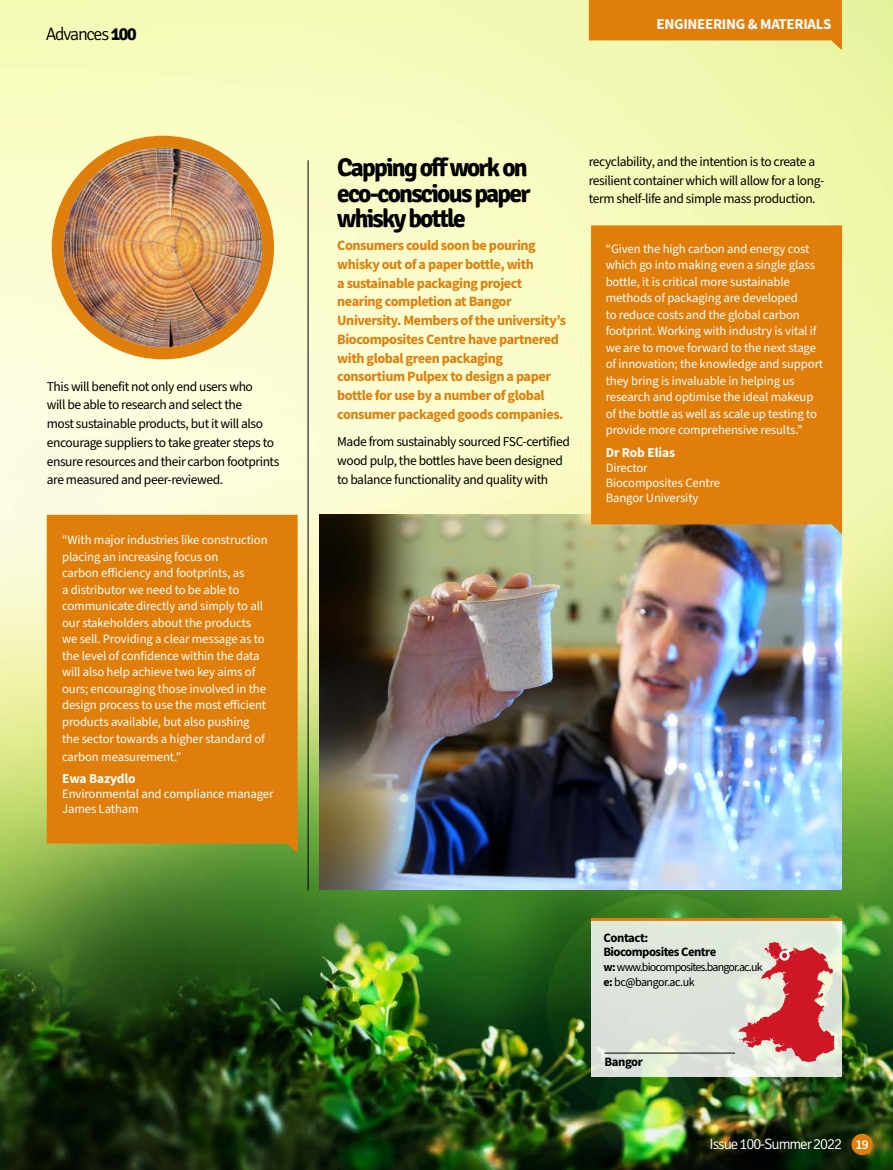
<style>
.page{position:relative;width:893px;height:1170px;background:#fff}
.page>*{position:absolute;margin:0;border:0;box-sizing:border-box;transform-origin:0 0}
.Article_Headers__H2{font:700 25.5px/25.5px "Signika";letter-spacing:-.07em;color:#000;text-align:justify}
.t1{font:300 18px "Signika";letter-spacing:-.07em;color:#000}
.Page_Category_Left{font:700 15px "Source Sans Pro";letter-spacing:-.02em;color:#fff}
.IssueDetail{font:300 15px "Signika";letter-spacing:-.07em;color:#fff}
.Article_Text__P{font:700 14.25px/18.8px "Source Sans Pro";letter-spacing:-.03em;color:#e07e0c}
.Article_Text__P-2{font:13.5px/18.8px "Source Sans Pro";letter-spacing:-.03em;color:#000}
.Quote_Text{font:700 13.5px "Source Sans Pro";letter-spacing:-.01em;color:#fff}
.t2{font:600 13.5px "Source Sans Pro";color:#fff}
.Quote_Text-2{font:12.75px/16.5px "Source Sans Pro";letter-spacing:-.01em;color:#fff}
.Contact_Text__P{font:700 12.75px/14.2px "Source Sans Pro";letter-spacing:-.04em;color:#000}
.Location__P{font:700 12.75px "Source Sans Pro";letter-spacing:-.03em;color:#000}
.Contact_Text__P-2{font:12px/15px "Source Sans Pro";letter-spacing:-.07em;color:#000}
.s1{font-weight:700}
</style>
<div class="page">
<img style="left:0;top:0;width:893px;height:1169px">
<svg style="left:589px;top:0;width:253px;height:50px;background:#e29429"></svg>
<div style="left:851px;top:1133px;width:22px;height:21px;background:#e07e0c;border-radius:50%"></div>
<img style="left:320px;top:514px;width:521px;height:375px">
<div style="left:47px;top:514px;width:251px;height:339px;background:#e07e0c"></div>
<div style="left:591px;top:225px;width:251px;height:309px;background:#e07e0c"></div>
<div style="left:52px;top:136px;width:222px;height:223px;background:#e07e0c;border-radius:50%"></div>
<img style="left:63px;top:148px;width:200px;height:200px">
<hr style="left:308px;top:160px;width:1px;height:730px;background:#000">
<svg style="left:591px;top:920px;width:251px;height:156px;background:#dee4d8"></svg>
<hr style="left:591px;top:917px;width:251px;height:3px;background:#e07e0c">
<svg style="left:738px;top:941px;width:97px;height:120px;background:#d98484"></svg>
<hr style="left:604px;top:1052px;width:131px;height:1px;background:#000">
<h2 class="t1" style="left:46px;top:24px;width:92px">Advances <span class="s1">100</span></h2>
<p class="Article_Text__P-2" style="left:47px;top:377px;width:234px">This will benefit not only end users who<br>will be able to research and select the<br>most sustainable products, but it will also encourage suppliers to take greater steps to ensure resources and their carbon footprints are measured and peer-reviewed.</p>
<p class="Quote_Text-2" style="left:62px;top:532px;width:207px">“With major industries like construction placing an increasing focus on<br>carbon efficiency and footprints, as<br>a distributor we need to be able to communicate directly and simply to all our stakeholders about the products we sell. Providing a clear message as to the level of confidence within the data will also help achieve two key aims of ours; encouraging those involved in the design process to use the most efficient products available, but also pushing the sector towards a higher standard of</p>
<p class="Quote_Text-2" style="left:62px;top:748px;width:121px">carbon measurement.”</p>
<p class="Quote_Text" style="left:62px;top:769px;width:75px">Ewa Bazydlo</p>
<p class="Quote_Text-2" style="left:62px;top:786px;width:213px;line-height:15px">Environmental and compliance manager<br>James Latham</p>
<h1 class="Page_Category_Left" style="left:656px;top:14px;width:176px">ENGINEERING &amp; MATERIALS</h1>
<h2 class="Article_Headers__H2" style="left:337px;top:155px;width:195px">Capping off work on eco-conscious paper whisky bottle</h2>
<p class="Article_Text__P" style="left:337px;top:236px;width:230px">Consumers could soon be pouring whisky out of a paper bottle, with<br>a sustainable packaging project nearing completion at Bangor University. Members of the university’s Biocomposites Centre have partnered with global green packaging consortium Pulpex to design a paper bottle for use by a number of global consumer packaged goods companies.</p>
<p class="Article_Text__P-2" style="left:337px;top:433px;width:234px">Made from sustainably sourced FSC-certified wood pulp, the bottles have been designed to balance functionality and quality with</p>
<p class="Article_Text__P-2" style="left:589px;top:152px;width:237px">recyclability, and the intention is to create a resilient container which will allow for a long&shy;term shelf-life and simple mass production.</p>
<p class="Quote_Text-2" style="left:606px;top:241px;width:219px">“Given the high carbon and energy cost which go into making even a single glass bottle, it is critical more sustainable methods of packaging are developed<br>to reduce costs and the global carbon footprint. Working with industry is vital if we are to move forward to the next stage of innovation; the knowledge and support they bring is invaluable in helping us research and optimise the ideal makeup of the bottle as well as scale up testing to provide more comprehensive results.”</p>
<p class="Quote_Text" style="left:606px;top:443px;width:71px">Dr Rob Elias</p>
<p class="Quote_Text-2" style="left:606px;top:460px;width:116px;line-height:15px">Director<br>Biocomposites Centre<br>Bangor University</p>
<p class="Contact_Text__P" style="left:603px;top:929px;width:114px">Contact:<br>Biocomposites Centre</p>
<p class="Contact_Text__P-2" style="left:603px;top:959px;width:161px"><span class="s1">w:</span> www.biocomposites.bangor.ac.uk <span class="s1">e:</span> bc@bangor.ac.uk</p>
<p class="Location__P" style="left:604px;top:1053px;width:40px">Bangor</p>
<h4 class="IssueDetail" style="left:710px;top:1135px;width:134px">Issue 100-Summer 2022</h4>
<h1 class="t2" style="left:855px;top:1135px;width:15px">19</h1>
</div>
